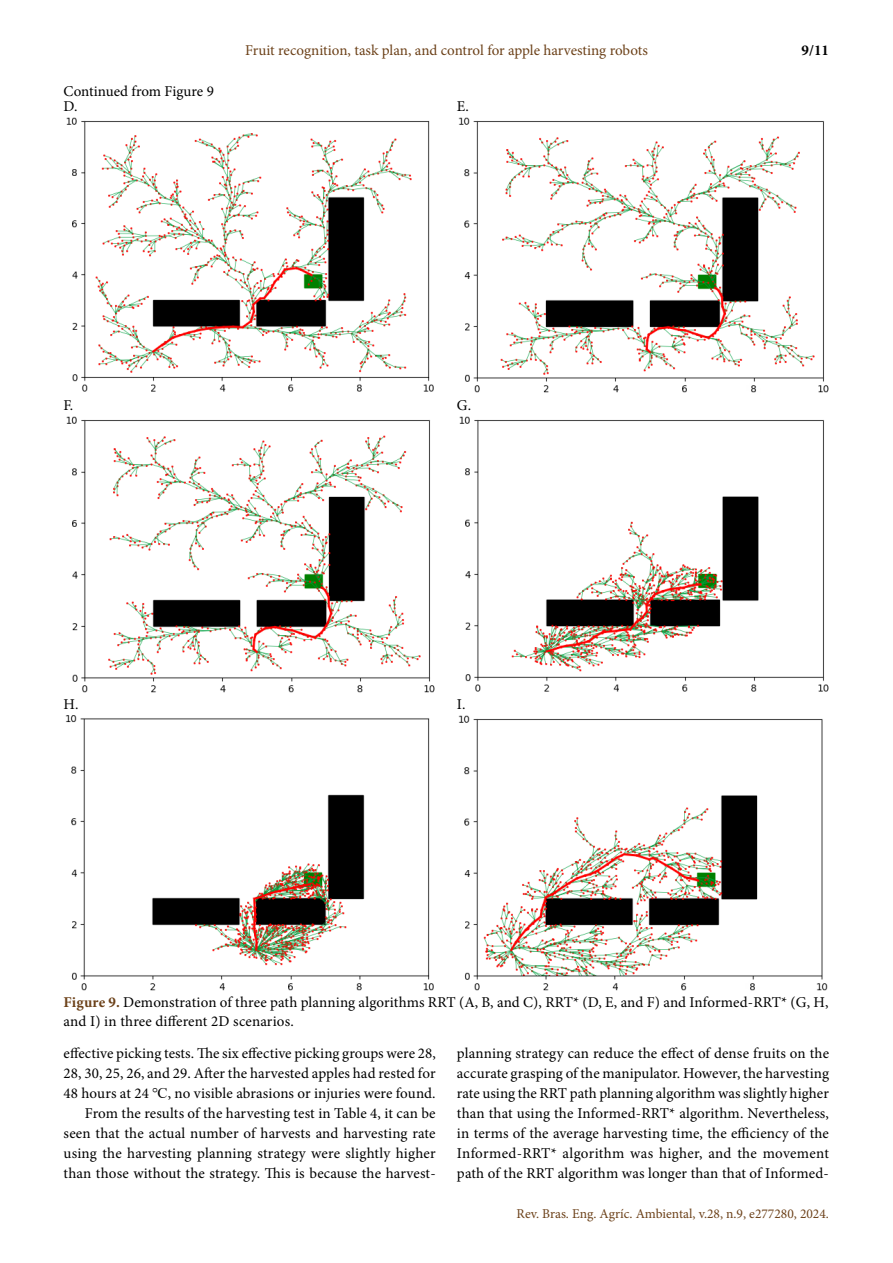
<style>
.page{position:relative;width:893px;height:1263px;background:#fff}
.page>*{position:absolute;margin:0;border:0;box-sizing:border-box;transform-origin:0 0}
.t1{font:15px/20px "Minion Pro";letter-spacing:.005em;color:#000}
.t2{font:15px "Minion Pro";letter-spacing:-.005em;color:#6c4119}
.t3{font:700 15px "Minion Pro";color:#000}
.t4{font:13.5px "Minion Pro";color:#6c4119}
.s1{font-weight:700;color:#6c4119}
.s2{font-family:"Times New Roman"}
</style>
<div class="page">
<img style="left:66px;top:117px;width:368px;height:275px">
<img style="left:458px;top:117px;width:371px;height:276px">
<img style="left:66px;top:416px;width:369px;height:277px">
<img style="left:459px;top:416px;width:370px;height:276px">
<img style="left:65px;top:715px;width:369px;height:276px">
<img style="left:458px;top:715px;width:370px;height:276px">
<p class="t2" style="left:245px;top:40px;width:404px">Fruit recognition, task plan, and control for apple harvesting robots</p>
<p class="t3" style="left:802px;top:40px;width:29px">9/11</p>
<p class="t1" style="left:64px;top:81px;width:152px">Continued from Figure 9</p>
<p class="t1" style="left:64px;top:96px;width:15px">D.</p>
<p class="t1" style="left:457px;top:96px;width:13px">E.</p>
<p class="t1" style="left:64px;top:395px;width:11px">F.</p>
<p class="t1" style="left:457px;top:395px;width:16px">G.</p>
<p class="t1" style="left:64px;top:695px;width:16px">H.</p>
<p class="t1" style="left:457px;top:695px;width:10px">I.</p>
<p class="t1" style="left:64px;top:993px;width:766px;line-height:18.8px"><span class="s1">Figure 9.</span> Demonstration of three path planning algorithms RRT (A, B, and C), RRT* (D, E, and F) and Informed-RRT* (G, H, and I) in three different 2D scenarios.</p>
<p class="t1" style="left:64px;top:1043px;width:374px;text-align:right">effective picking tests. The six effective picking groups were 28, 28, 30, 25, 26, and 29. After the harvested apples had rested for 48 hours at 24 <span class="s2">℃</span>, no visible abrasions or injuries were found.<br>From the results of the harvesting test in Table 4, it can be seen that the actual number of harvests and harvesting rate using the harvesting planning strategy were slightly higher than those without the strategy. This is because the harvest-</p>
<p class="t1" style="left:457px;top:1043px;width:374px;text-align:justify">planning strategy can reduce the effect of dense fruits on the accurate grasping of the manipulator. However, the harvesting rate using the RRT path planning algorithm was slightly higher than that using the Informed-RRT* algorithm. Nevertheless, in terms of the average harvesting time, the efficiency of the Informed-RRT* algorithm was higher, and the movement path of the RRT algorithm was longer than that of Informed-</p>
<p class="t4" style="left:517px;top:1204px;width:314px">Rev. Bras. Eng. Agríc. Ambiental, v.28, n.9, e277280, 2024.</p>
</div>
